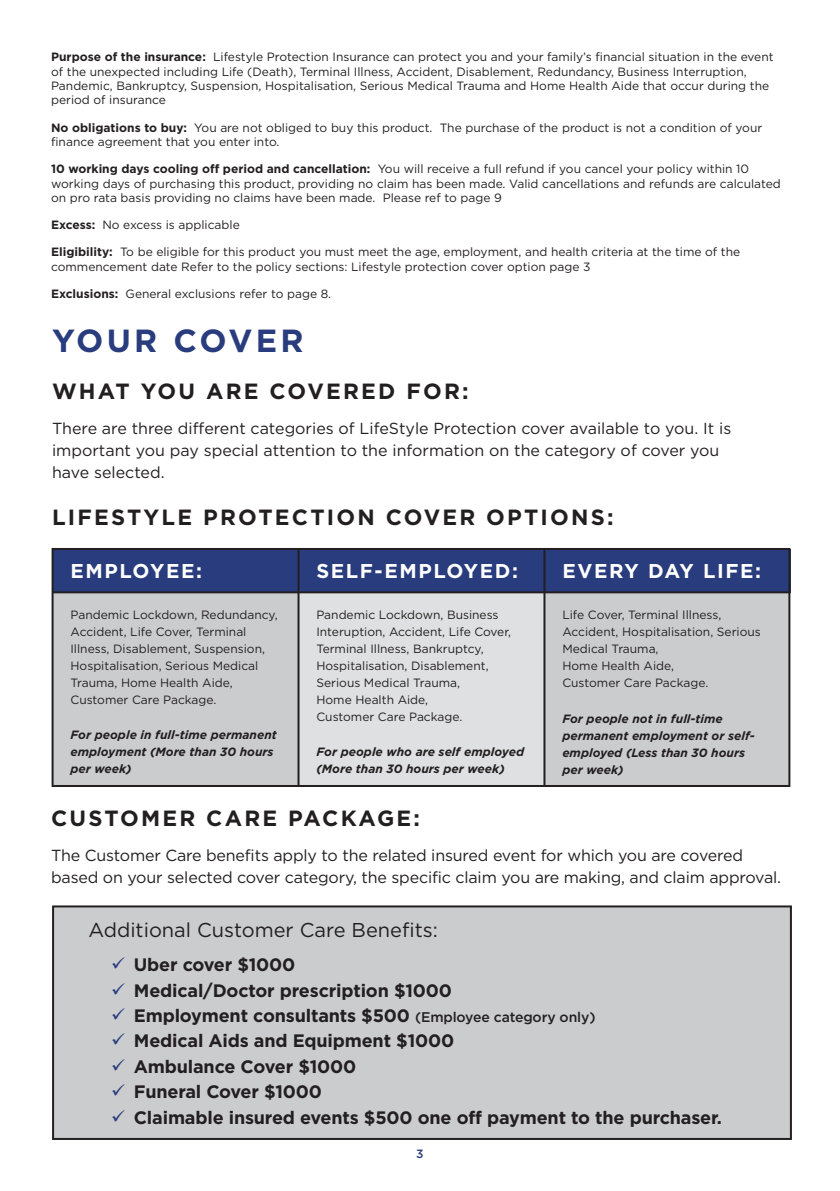
<style>
.page{position:relative;width:840px;height:1191px;background:#fff}
.page>*{position:absolute;margin:0;border:0;box-sizing:border-box;transform-origin:0 0}
.Standard_Paragraph{font:700 32px "Gotham HTF";letter-spacing:.1em;color:#293c7d}
.Standard_Paragraph-2{font:700 22px "Gotham HTF";letter-spacing:.1em;color:#231f20}
.t1{font:700 20px "Gotham HTF";letter-spacing:.08em;color:#fff}
.Standard_Paragraph-3{font:20px "Gotham HTF";color:#231f20}
.t2{font:700 18px "Gotham HTF";letter-spacing:-.01em;color:#231f20}
.Standard_Paragraph-4{font:16px/22px "Gotham HTF";letter-spacing:-.01em;color:#231f20}
.Standard_Paragraph-5{font:12px/14.4px "Gotham HTF";color:#231f20}
.Table_Text{font:12px/17px "Gotham HTF";color:#231f20}
.Table_Text-2{font:italic 700 12px/17px "Gotham HTF";color:#231f20}
.t3{font:500 12px "Gotham HTF";color:#293c7d}
.s1{font-weight:700}
.s2{font-weight:500;font-size:14px}
</style>
<div class="page">
<div style="left:53px;top:906px;width:737px;height:233px;background:#cbccce"></div>
<div style="left:52px;top:905px;width:739px;height:235px;border:2px solid #231f20"></div>
<div style="left:53px;top:590px;width:245px;height:197px;background:#cbccce"></div>
<div style="left:544px;top:590px;width:246px;height:197px;background:#cbccce"></div>
<div style="left:298px;top:590px;width:246px;height:197px;background:#dfe0e1"></div>
<div style="left:53px;top:549px;width:737px;height:43px;background:#293c7d"></div>
<div style="left:52px;top:548px;width:738px;height:239px;border:2px solid #231f20"></div>
<hr style="left:297px;top:549px;width:2px;height:238px;background:#231f20">
<hr style="left:53px;top:591px;width:737px;height:2px;background:#231f20">
<hr style="left:543px;top:549px;width:2px;height:238px;background:#231f20">
<p class="Standard_Paragraph-5" style="left:51px;top:50px;width:723px"><span class="s1">Purpose of the insurance:</span> Lifestyle Protection Insurance can protect you and your family’s financial situation in the event of the unexpected including Life (Death), Terminal Illness, Accident, Disablement, Redundancy, Business Interruption, Pandemic, Bankruptcy, Suspension, Hospitalisation, Serious Medical Trauma and Home Health Aide that occur during the period of insurance</p>
<p class="Standard_Paragraph-5" style="left:51px;top:120px;width:712px"><span class="s1">No obligations to buy:</span> You are not obliged to buy this product. The purchase of the product is not a condition of your finance agreement that you enter into.</p>
<p class="Standard_Paragraph-5" style="left:51px;top:161px;width:731px"><span class="s1">10 working days cooling off period and cancellation:</span> You will receive a full refund if you cancel your policy within 10 working days of purchasing this product, providing no claim has been made. Valid cancellations and refunds are calculated on pro rata basis providing no claims have been made. Please ref to page 9</p>
<p class="Standard_Paragraph-5" style="left:51px;top:217px;width:190px"><span class="s1">Excess:</span> No excess is applicable</p>
<p class="Standard_Paragraph-5" style="left:51px;top:245px;width:690px"><span class="s1">Eligibility:</span> To be eligible for this product you must meet the age, employment, and health criteria at the time of the commencement date Refer to the policy sections: Lifestyle protection cover option page 3</p>
<p class="Standard_Paragraph-5" style="left:51px;top:286px;width:281px"><span class="s1">Exclusions:</span> General exclusions refer to page 8.</p>
<p class="Standard_Paragraph" style="left:52px;top:322px;width:253px">YOUR COVER</p>
<p class="Standard_Paragraph-2" style="left:52px;top:378px;width:418px">WHAT YOU ARE COVERED FOR:</p>
<p class="Standard_Paragraph-4" style="left:52px;top:417px;width:680px">There are three different categories of LifeStyle Protection cover available to you. It is important you pay special attention to the information on the category of cover you have selected.</p>
<p class="Standard_Paragraph-2" style="left:52px;top:504px;width:562px">LIFESTYLE PROTECTION COVER OPTIONS:</p>
<p class="t1" style="left:70px;top:560px;width:133px">EMPLOYEE:</p>
<p class="t1" style="left:316px;top:560px;width:203px">SELF-EMPLOYED:</p>
<p class="t1" style="left:562px;top:560px;width:200px">EVERY DAY LIFE:</p>
<p class="Table_Text" style="left:70px;top:606px;width:208px">Pandemic Lockdown, Redundancy,<br>Accident, Life Cover, Terminal<br>Illness, Disablement, Suspension,<br>Hospitalisation, Serious Medical<br>Trauma, Home Health Aide,<br>Customer Care Package.</p>
<p class="Table_Text-2" style="left:70px;top:726px;width:208px">For people in full-time permanent employment (More than 30 hours per week)</p>
<p class="Table_Text" style="left:316px;top:606px;width:196px">Pandemic Lockdown, Business<br>Interuption, Accident, Life Cover,<br>Terminal Illness, Bankruptcy,<br>Hospitalisation, Disablement,<br>Serious Medical Trauma,<br>Home Health Aide,<br>Customer Care Package.</p>
<p class="Table_Text-2" style="left:316px;top:743px;width:209px">For people who are self employed (More than 30 hours per week)</p>
<p class="Table_Text" style="left:562px;top:606px;width:200px">Life Cover, Terminal Illness,<br>Accident, Hospitalisation, Serious<br>Medical Trauma,<br>Home Health Aide,<br>Customer Care Package.</p>
<p class="Table_Text-2" style="left:562px;top:709px;width:194px">For people not in full-time permanent employment or self&shy;employed (Less than 30 hours per week)</p>
<p class="Standard_Paragraph-2" style="left:51px;top:806px;width:370px">CUSTOMER CARE PACKAGE:</p>
<p class="Standard_Paragraph-4" style="left:51px;top:844px;width:731px">The Customer Care benefits apply to the related insured event for which you are covered based on your selected cover category, the specific claim you are making, and claim approval.</p>
<p class="Standard_Paragraph-3" style="left:88px;top:918px;width:351px">Additional Customer Care Benefits:</p>
<p class="t2" style="left:134px;top:954px;width:163px">Uber cover $1000</p>
<p class="t2" style="left:134px;top:980px;width:319px">Medical/Doctor prescription $1000</p>
<p class="t2" style="left:134px;top:1005px;width:463px">Employment consultants $500 <span class="s2">(Employee category only)</span></p>
<p class="t2" style="left:134px;top:1030px;width:321px">Medical Aids and Equipment $1000</p>
<p class="t2" style="left:134px;top:1056px;width:224px">Ambulance Cover $1000</p>
<p class="t2" style="left:134px;top:1081px;width:189px">Funeral Cover $1000</p>
<p class="t2" style="left:134px;top:1106px;width:589px">Claimable insured events $500 one off payment to the purchaser.</p>
<p class="t3" style="left:416px;top:1147px;width:9px">3</p>
</div>
